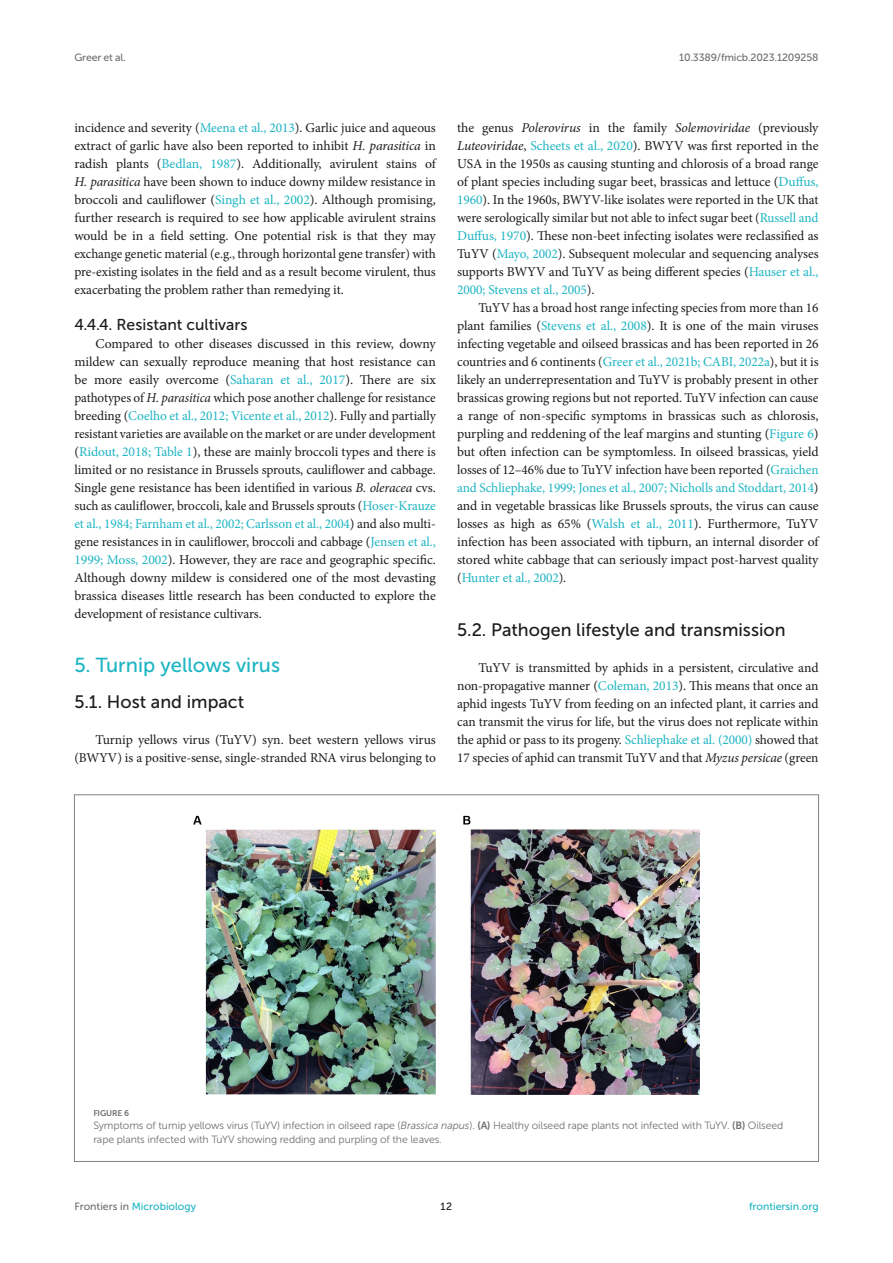
<style>
.page{position:relative;width:893px;height:1263px;background:#fff}
.page>*{position:absolute;margin:0;border:0;box-sizing:border-box;transform-origin:0 0}
.HEAD_1{font:20.25px "Museo Sans 500";color:#1db5c3}
.HEAD_2{font:18px "Museo Sans 500";color:#1b1c1b}
.HEAD_2_after_HEAD_1{font:18px "Museo Sans 500";color:#1b1c1b}
.HEAD_3{font:15.75px "Museo Sans 500";color:#1b1c1b}
.TEXT_FLUSH{font:13.5px/18px "Minion Pro";letter-spacing:-.005em;color:#1b1c1b;text-align:justify}
.TEXT{font:13.5px/18px "Minion Pro";letter-spacing:-.005em;color:#1b1c1b;text-align:justify}
.FIG_LEG{font:10.5px/13.5px "Museo Sans 300";letter-spacing:-.01em;color:#706f70}
.t1{font:10.5px "Museo Sans 500";color:#1db5c3}
.t2{font:10.5px "Museo Sans 500";letter-spacing:-.015em;color:#706f70}
.t3{font:10.5px "Museo Sans 500";color:#1b1c1b}
.FIG_HD{font:8.25px "Museo Sans 700";letter-spacing:-.01em;color:#706f70}
.s1{color:#1db5c3}
.s2{font-style:italic}
.s3{font-family:"Museo Sans 700"}
.s4{color:#706f70}
</style>
<div class="page">
<img style="left:193px;top:815px;width:507px;height:280px">
<p class="t2" style="left:74px;top:51px;width:53px">Greer et al.</p>
<p class="t2" style="left:679px;top:51px;width:141px">10.3389/fmicb.2023.1209258</p>
<p class="TEXT_FLUSH" style="left:74px;top:119px;width:363px">incidence and severity (<span class="s1">Meena et al., 2013</span>). Garlic juice and aqueous extract of garlic have also been reported to inhibit <span class="s2">H. parasitica</span> in radish plants (<span class="s1">Bedlan, 1987</span>). Additionally, avirulent stains of <span class="s2">H. parasitica</span> have been shown to induce downy mildew resistance in broccoli and cauliflower (<span class="s1">Singh et al., 2002</span>). Although promising, further research is required to see how applicable avirulent strains would be in a field setting. One potential risk is that they may exchange genetic material (e.g., through horizontal gene transfer) with pre-existing isolates in the field and as a result become virulent, thus exacerbating the problem rather than remedying it.</p>
<p class="HEAD_3" style="left:74px;top:316px;width:175px">4.4.4. Resistant cultivars</p>
<p class="TEXT_FLUSH" style="left:74px;top:335px;width:363px;text-indent:21px">Compared to other diseases discussed in this review, downy mildew can sexually reproduce meaning that host resistance can be more easily overcome (<span class="s1">Saharan et al., 2017</span>). There are six pathotypes of <span class="s2">H. parasitica</span> which pose another challenge for resistance breeding (<span class="s1">Coelho et al., 2012; Vicente et al., 2012</span>). Fully and partially resistant varieties are available on the market or are under development (<span class="s1">Ridout, 2018; Table 1</span>), these are mainly broccoli types and there is limited or no resistance in Brussels sprouts, cauliflower and cabbage.<br>Single gene resistance has been identified in various <span class="s2">B. oleracea</span> cvs. such as cauliflower, broccoli, kale and Brussels sprouts (<span class="s1">Hoser-Krauze et al., 1984; Farnham et al., 2002; Carlsson et al., 2004</span>) and also multi&shy;gene resistances in in cauliflower, broccoli and cabbage (<span class="s1">Jensen et al., 1999; Moss, 2002</span>). However, they are race and geographic specific.<br>Although downy mildew is considered one of the most devasting brassica diseases little research has been conducted to explore the development of resistance cultivars.</p>
<p class="HEAD_1" style="left:74px;top:654px;width:207px">5. Turnip yellows virus</p>
<p class="HEAD_2_after_HEAD_1" style="left:74px;top:692px;width:171px">5.1. Host and impact</p>
<p class="TEXT_FLUSH" style="left:74px;top:731px;width:363px;text-align:right">Turnip yellows virus (TuYV) syn. beet western yellows virus (BWYV) is a positive-sense, single-stranded RNA virus belonging to</p>
<p class="TEXT_FLUSH" style="left:457px;top:119px;width:363px">the genus <span class="s2">Polerovirus</span> in the family <span class="s2">Solemoviridae</span> (previously <span class="s2">Luteoviridae</span>, <span class="s1">Scheets et al., 2020</span>). BWYV was first reported in the USA in the 1950s as causing stunting and chlorosis of a broad range of plant species including sugar beet, brassicas and lettuce (<span class="s1">Duffus, 1960</span>). In the 1960s, BWYV-like isolates were reported in the UK that were serologically similar but not able to infect sugar beet (<span class="s1">Russell and Duffus, 1970</span>). These non-beet infecting isolates were reclassified as TuYV (<span class="s1">Mayo, 2002</span>). Subsequent molecular and sequencing analyses supports BWYV and TuYV as being different species (<span class="s1">Hauser et al., 2000; Stevens et al., 2005</span>).</p>
<p class="TEXT" style="left:457px;top:299px;width:363px;text-indent:21px">TuYV has a broad host range infecting species from more than 16 plant families (<span class="s1">Stevens et al., 2008</span>). It is one of the main viruses infecting vegetable and oilseed brassicas and has been reported in 26 countries and 6 continents (<span class="s1">Greer et al., 2021b; CABI, 2022a</span>), but it is likely an underrepresentation and TuYV is probably present in other brassicas growing regions but not reported. TuYV infection can cause a range of non-specific symptoms in brassicas such as chlorosis, purpling and reddening of the leaf margins and stunting (<span class="s1">Figure 6</span>) but often infection can be symptomless. In oilseed brassicas, yield losses of 12–46% due to TuYV infection have been reported (<span class="s1">Graichen and Schliephake, 1999; Jones et al., 2007; Nicholls and Stoddart, 2014</span>) and in vegetable brassicas like Brussels sprouts, the virus can cause losses as high as 65% (<span class="s1">Walsh et al., 2011</span>). Furthermore, TuYV infection has been associated with tipburn, an internal disorder of stored white cabbage that can seriously impact post-harvest quality (<span class="s1">Hunter et al., 2002</span>).</p>
<p class="HEAD_2" style="left:457px;top:620px;width:330px">5.2. Pathogen lifestyle and transmission</p>
<p class="TEXT_FLUSH" style="left:457px;top:659px;width:363px;text-indent:21px">TuYV is transmitted by aphids in a persistent, circulative and non-propagative manner (<span class="s1">Coleman, 2013</span>). This means that once an aphid ingests TuYV from feeding on an infected plant, it carries and can transmit the virus for life, but the virus does not replicate within the aphid or pass to its progeny. <span class="s1">Schliephake et al. (2000)</span> showed that 17 species of aphid can transmit TuYV and that <span class="s2">Myzus persicae</span> (green</p>
<p class="FIG_HD" style="left:93px;top:1108px;width:37px">FIGURE 6</p>
<p class="FIG_LEG" style="left:93px;top:1119px;width:691px">Symptoms of turnip yellows virus (TuYV) infection in oilseed rape (<span class="s2">Brassica napus</span>). <span class="s3">(A)</span> Healthy oilseed rape plants not infected with TuYV. <span class="s3">(B)</span> Oilseed rape plants infected with TuYV showing redding and purpling of the leaves.</p>
<p class="t1" style="left:74px;top:1200px;width:123px"><span class="s4">Frontiers in</span> Microbiology</p>
<p class="t3" style="left:441px;top:1200px;width:13px">12</p>
<p class="t1" style="left:749px;top:1200px;width:71px">frontiersin.org</p>
</div>
